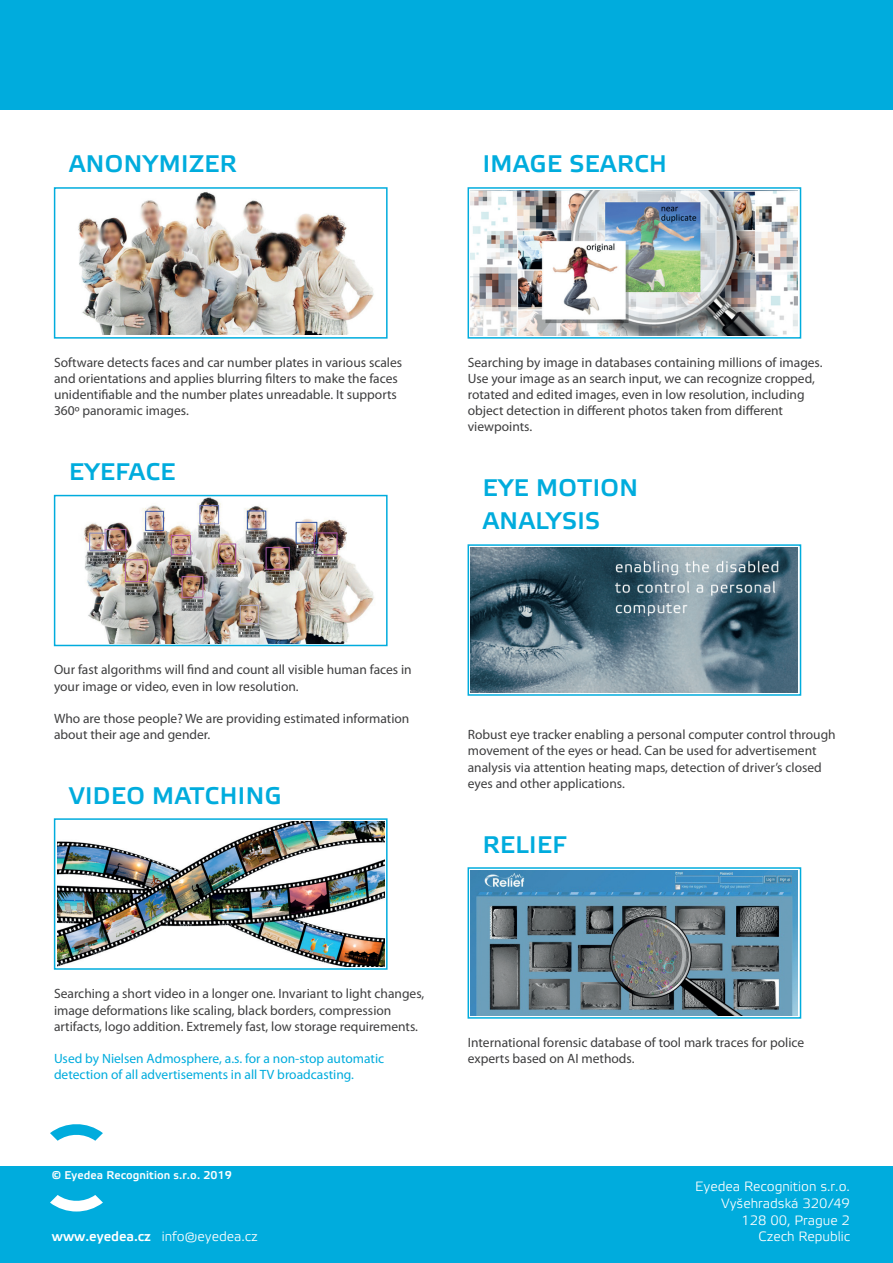
<style>
.page{position:relative;width:893px;height:1263px;background:#fff}
.page>*{position:absolute;margin:0;border:0;box-sizing:border-box;transform-origin:0 0}
.t1{font:700 24px/32.4px "Elektra Light Pro";letter-spacing:.02em;color:#00acdd}
.t2{font:13.5px/16.2px "Myriad Pro";color:#3e3e3f}
.t3{font:13.5px/16.2px "Myriad Pro";color:#00acdd}
.t4{font:13.5px/16.8px "Elektra Light Pro";color:#fff;text-align:right}
.t5{font:700 11.25px "Elektra Light Pro";letter-spacing:.01em;color:#fff}
.s1{font-family:"Etelka";font-weight:500}
</style>
<div class="page">
<div style="left:0;top:0;width:893px;height:110px;background:#00acdd"></div>
<div style="left:0;top:1166px;width:893px;height:97px;background:#00acdd"></div>
<svg style="left:50px;top:1124px;width:53px;height:17px"></svg>
<svg style="left:50px;top:1195px;width:53px;height:16px"></svg>
<img style="left:471px;top:190px;width:327px;height:145px">
<div style="left:468px;top:187px;width:333px;height:152px;border:2px solid #00acdd"></div>
<img style="left:471px;top:547px;width:327px;height:146px">
<div style="left:468px;top:544px;width:333px;height:152px;border:2px solid #00acdd"></div>
<img style="left:471px;top:870px;width:327px;height:145px">
<div style="left:468px;top:867px;width:333px;height:152px;border:2px solid #00acdd"></div>
<img style="left:57px;top:821px;width:327px;height:146px">
<div style="left:54px;top:818px;width:334px;height:152px;border:2px solid #00acdd"></div>
<img style="left:83px;top:498px;width:291px;height:145px">
<div style="left:54px;top:495px;width:334px;height:151px;border:2px solid #00acdd"></div>
<img style="left:78px;top:192px;width:296px;height:142px">
<div style="left:54px;top:187px;width:334px;height:152px;border:2px solid #00acdd"></div>
<h1 class="t1" style="left:69px;top:148px;width:169px">ANONYMIZER</h1>
<h1 class="t1" style="left:483px;top:148px;width:186px">IMAGE SEARCH</h1>
<p class="t2" style="left:54px;top:354px;width:350px">Software detects faces and car number plates in various scales and orientations and applies blurring filters to make the faces unidentifiable and the number plates unreadable. It supports 360º panoramic images.</p>
<h1 class="t1" style="left:69px;top:456px;width:108px">EYEFACE</h1>
<p class="t2" style="left:54px;top:662px;width:359px">Our fast algorithms will find and count all visible human faces in your image or video, even in low resolution.</p>
<p class="t2" style="left:54px;top:711px;width:357px">Who are those people? We are providing estimated information about their age and gender.</p>
<h1 class="t1" style="left:69px;top:780px;width:214px">VIDEO MATCHING</h1>
<p class="t2" style="left:468px;top:354px;width:356px">Searching by image in databases containing millions of images.<br>Use your image as an search input, we can recognize cropped, rotated and edited images, even in low resolution, including object detection in different photos taken from different viewpoints.</p>
<h1 class="t1" style="left:483px;top:472px;width:157px">EYE MOTION<br>ANALYSIS</h1>
<p class="t2" style="left:468px;top:727px;width:369px">Robust eye tracker enabling a personal computer control through movement of the eyes or head. Can be used for advertisement analysis via attention heating maps, detection of driver’s closed eyes and other applications.</p>
<h1 class="t1" style="left:483px;top:829px;width:85px">RELIEF</h1>
<p class="t2" style="left:54px;top:986px;width:372px">Searching a short video in a longer one. Invariant to light changes, image deformations like scaling, black borders, compression artifacts, logo addition. Extremely fast, low storage requirements.</p>
<p class="t3" style="left:54px;top:1051px;width:332px">Used by Nielsen Admosphere, a.s. for a non-stop automatic detection of all advertisements in all TV broadcasting.</p>
<p class="t5" style="left:52px;top:1169px;width:182px">© Eyedea Recognition s.r.o. 2019</p>
<p class="t4" style="left:52px;top:1228px;width:208px"><span class="s1">www.eyedea.cz</span> info@eyedea.cz</p>
<p class="t2" style="left:468px;top:1035px;width:338px">International forensic database of tool mark traces for police experts based on AI methods.</p>
<p class="t4" style="left:695px;top:1178px;width:156px">Eyedea Recognition s.r.o.<br>Vyšehradská 320/49<br>128 00, Prague 2<br>Czech Republic</p>
</div>
